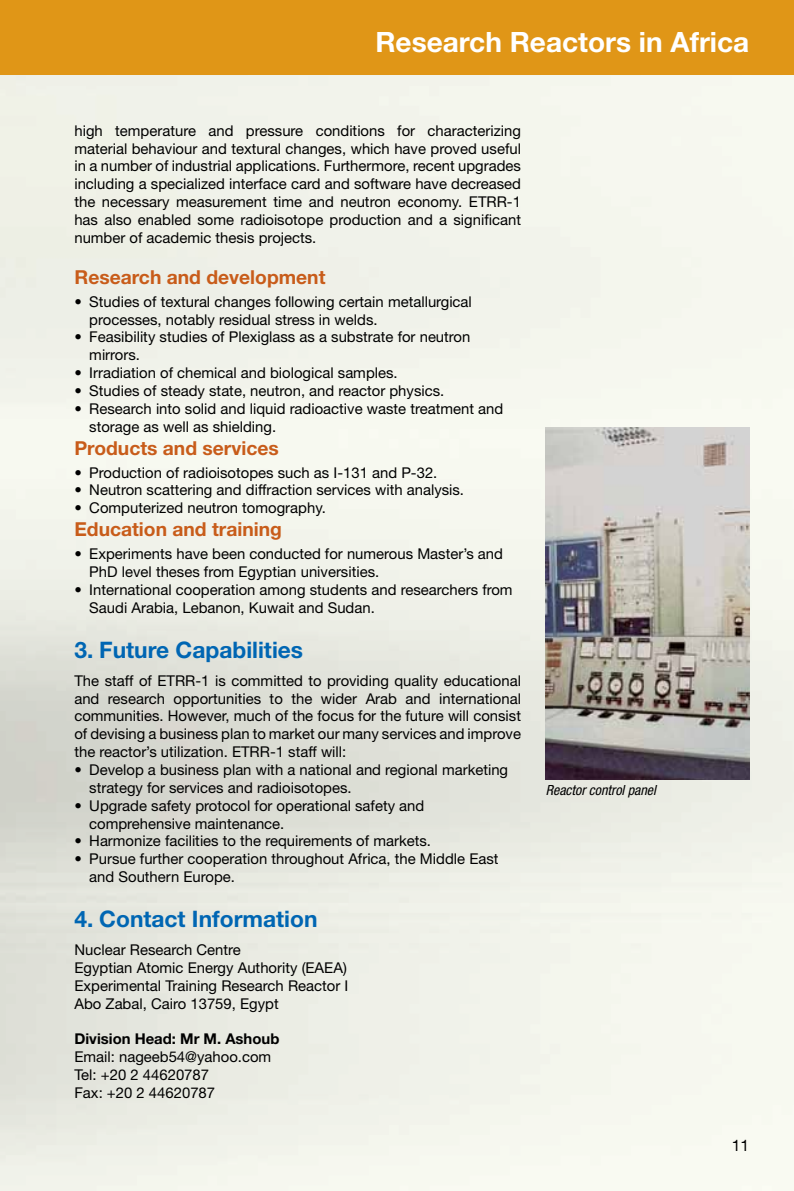
<style>
.page{position:relative;width:794px;height:1191px;background:#fff}
.page>*{position:absolute;margin:0;border:0;box-sizing:border-box;transform-origin:0 0}
.t1{font:700 28px "Helvetica Neue";color:#fff}
.t2{font:700 22.75px "Helvetica Neue";color:#0066b3}
.t3{font:700 19.25px "Helvetica Neue";color:#c85c1a}
.t4{font:15.75px "Helvetica Neue";color:#000}
.t5{font:14.88px/17.8px "Helvetica Neue";color:#000}
.t6{font:700 14.88px "Helvetica Neue East A";color:#000}
.t7{font:italic condensed 14px "Helvetica Neue";color:#000}
</style>
<div class="page">
<img style="left:0;top:74px;width:794px;height:1117px">
<div style="left:0;top:0;width:794px;height:74px;background:#e09617"></div>
<img style="left:546px;top:427px;width:203px;height:352px">
<h1 class="t1" style="left:375px;top:24px;width:375px">Research Reactors in Africa</h1>
<p class="t5" style="left:74px;top:121px;width:448px;text-align:justify">high temperature and pressure conditions for characterizing material behaviour and textural changes, which have proved useful in a number of industrial applications. Furthermore, recent upgrades including a specialized interface card and software have decreased the necessary measurement time and neutron economy. ETRR-1 has also enabled some radioisotope production and a significant number of academic thesis projects.</p>
<p class="t3" style="left:74px;top:265px;width:252px">Research and development</p>
<p class="t5" style="left:89px;top:292px;width:384px;text-indent:-15px">• Studies of textural changes following certain metallurgical processes, notably residual stress in welds.</p>
<p class="t5" style="left:89px;top:328px;width:382px;text-indent:-15px">• Feasibility studies of Plexiglass as a substrate for neutron mirrors.</p>
<p class="t5" style="left:74px;top:364px;width:325px">• Irradiation of chemical and biological samples.</p>
<p class="t5" style="left:74px;top:381px;width:371px">• Studies of steady state, neutron, and reactor physics.</p>
<p class="t5" style="left:89px;top:399px;width:415px;text-indent:-15px">• Research into solid and liquid radioactive waste treatment and storage as well as shielding.</p>
<p class="t3" style="left:74px;top:436px;width:206px">Products and services</p>
<p class="t5" style="left:74px;top:463px;width:364px">• Production of radioisotopes such as I-131 and P-32.</p>
<p class="t5" style="left:74px;top:481px;width:391px">• Neutron scattering and diffraction services with analysis.</p>
<p class="t5" style="left:74px;top:499px;width:253px">• Computerized neutron tomography.</p>
<p class="t3" style="left:74px;top:517px;width:209px">Education and training</p>
<p class="t5" style="left:89px;top:545px;width:415px;text-indent:-15px">• Experiments have been conducted for numerous Master’s and<br>PhD level theses from Egyptian universities.</p>
<p class="t5" style="left:89px;top:580px;width:425px;text-indent:-15px">• International cooperation among students and researchers from<br>Saudi Arabia, Lebanon, Kuwait and Sudan.</p>
<h2 class="t2" style="left:74px;top:636px;width:230px">3. Future Capabilities</h2>
<p class="t5" style="left:74px;top:671px;width:448px;text-align:justify">The staff of ETRR-1 is committed to providing quality educational and research opportunities to the wider Arab and international communities. However, much of the focus for the future will consist of devising a business plan to market our many services and improve the reactor’s utilization. ETRR-1 staff will:</p>
<p class="t5" style="left:89px;top:760px;width:420px;text-indent:-15px">• Develop a business plan with a national and regional marketing strategy for services and radioisotopes.</p>
<p class="t5" style="left:89px;top:796px;width:336px;text-indent:-15px">• Upgrade safety protocol for operational safety and comprehensive maintenance.</p>
<p class="t5" style="left:74px;top:832px;width:358px">• Harmonize facilities to the requirements of markets.</p>
<p class="t5" style="left:89px;top:850px;width:411px;text-indent:-15px">• Pursue further cooperation throughout Africa, the Middle East and Southern Europe.</p>
<h2 class="t2" style="left:74px;top:905px;width:244px">4. Contact Information</h2>
<p class="t5" style="left:74px;top:940px;width:275px">Nuclear Research Centre<br>Egyptian Atomic Energy Authority (EAEA)<br>Experimental Training Research Reactor I Abo Zabal, Cairo 13759, Egypt</p>
<p class="t6" style="left:74px;top:1030px;width:206px">Division Head: Mr M. Ashoub</p>
<p class="t5" style="left:74px;top:1047px;width:198px">Email: nageeb54@yahoo.com<br>Tel: +20 2 44620787<br>Fax: +20 2 44620787</p>
<p class="t7" style="left:546px;top:781px;width:112px">Reactor control panel</p>
<p class="t4" style="left:732px;top:1136px;width:19px">11</p>
</div>
